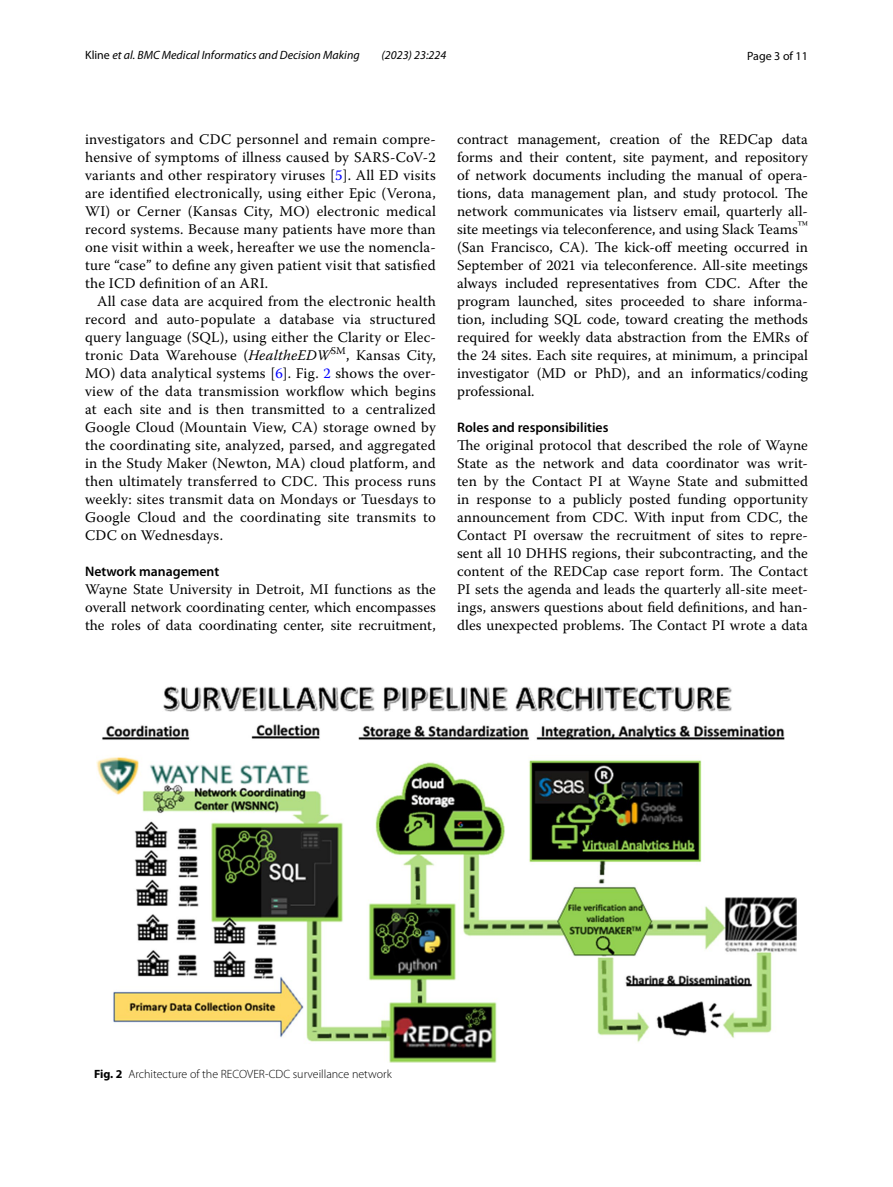
<style>
.page{position:relative;width:893px;height:1187px;background:#fff}
.page>*{position:absolute;margin:0;border:0;box-sizing:border-box;transform-origin:0 0}
.t1{font:14.7px/18px "Warnock Pro";letter-spacing:.005em;color:#000;text-align:justify}
.t2{font:600 13.8px "Myriad Pro";color:#000}
.t3{font:italic 12px "Myriad Pro";color:#000}
.t4{font:300 12px "Myriad Pro";color:#000}
.t5{font:12px "Myriad Pro";color:#000}
.s1{font-style:normal}
.s2{color:#00f}
.s3{font-style:italic}
.s4{font-weight:700}
</style>
<div class="page">
<img style="left:96px;top:686px;width:701px;height:376px">
<p class="t3" style="left:85px;top:48px;width:276px"><span class="s1">Kline</span> et al. BMC Medical Informatics and Decision Making</p>
<p class="t3" style="left:382px;top:48px;width:66px">(2023) 23:224</p>
<p class="t5" style="left:747px;top:48px;width:62px">Page 3 of 11</p>
<p class="t1" style="left:85px;top:130px;width:352px">investigators and CDC personnel and remain compre&shy;hensive of symptoms of illness caused by SARS-CoV-2 variants and other respiratory viruses [<span class="s2">5</span>]. All ED visits are identified electronically, using either Epic (Verona, WI) or Cerner (Kansas City, MO) electronic medical record systems. Because many patients have more than one visit within a week, hereafter we use the nomencla&shy;ture “case” to define any given patient visit that satisfied the ICD definition of an ARI.</p>
<p class="t1" style="left:85px;top:292px;width:352px;text-indent:12px">All case data are acquired from the electronic health record and auto-populate a database via structured query language (SQL), using either the Clarity or Elec&shy;tronic Data Warehouse (<span class="s3">HealtheEDW</span><sup>SM</sup>, Kansas City, MO) data analytical systems [<span class="s2">6</span>]. Fig. <span class="s2">2</span> shows the over&shy;view of the data transmission workflow which begins at each site and is then transmitted to a centralized Google Cloud (Mountain View, CA) storage owned by the coordinating site, analyzed, parsed, and aggregated in the Study Maker (Newton, MA) cloud platform, and then ultimately transferred to CDC. This process runs weekly: sites transmit data on Mondays or Tuesdays to Google Cloud and the coordinating site transmits to CDC on Wednesdays.</p>
<p class="t2" style="left:85px;top:562px;width:136px">Network management</p>
<p class="t1" style="left:85px;top:580px;width:352px">Wayne State University in Detroit, MI functions as the overall network coordinating center, which encompasses the roles of data coordinating center, site recruitment,</p>
<p class="t1" style="left:457px;top:130px;width:352px">contract management, creation of the REDCap data forms and their content, site payment, and repository of network documents including the manual of opera&shy;tions, data management plan, and study protocol. The network communicates via listserv email, quarterly all&shy;site meetings via teleconference, and using Slack Teams<sup>™ </sup>(San Francisco, CA). The kick-off meeting occurred in September of 2021 via teleconference. All-site meetings always included representatives from CDC. After the program launched, sites proceeded to share informa&shy;tion, including SQL code, toward creating the methods required for weekly data abstraction from the EMRs of the 24 sites. Each site requires, at minimum, a principal investigator (MD or PhD), and an informatics/coding professional.</p>
<p class="t2" style="left:457px;top:418px;width:153px">Roles and responsibilities</p>
<p class="t1" style="left:457px;top:436px;width:352px">The original protocol that described the role of Wayne State as the network and data coordinator was writ&shy;ten by the Contact PI at Wayne State and submitted in response to a publicly posted funding opportunity announcement from CDC. With input from CDC, the Contact PI oversaw the recruitment of sites to repre&shy;sent all 10 DHHS regions, their subcontracting, and the content of the REDCap case report form. The Contact PI sets the agenda and leads the quarterly all-site meet&shy;ings, answers questions about field definitions, and han&shy;dles unexpected problems. The Contact PI wrote a data</p>
<p class="t4" style="left:94px;top:1066px;width:299px"><span class="s4">Fig. 2</span> Architecture of the RECOVER-CDC surveillance network</p>
</div>
